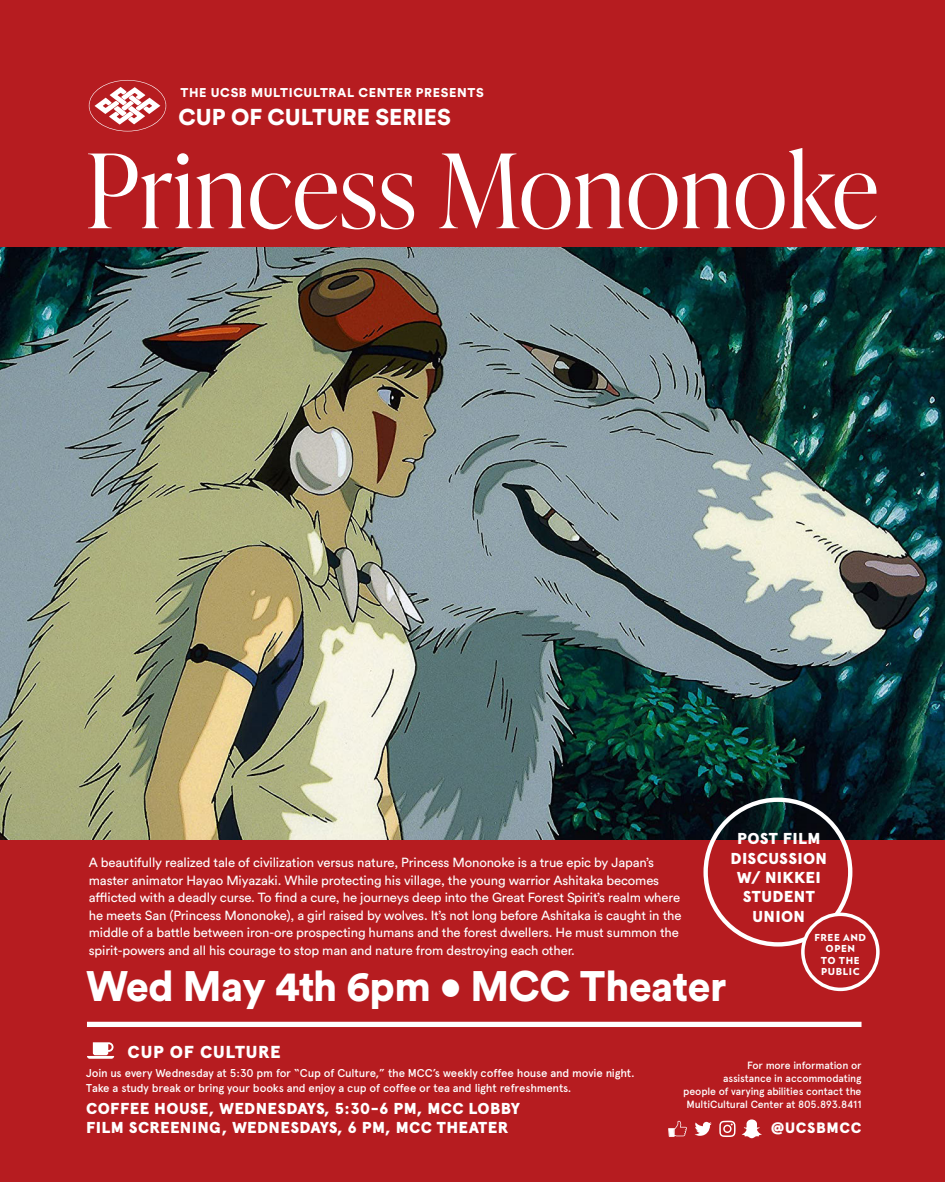
<style>
.page{position:relative;width:945px;height:1182px;background:#fff}
.page>*{position:absolute;margin:0;border:0;box-sizing:border-box;transform-origin:0 0}
.t1{font:300 102.55px "Ivy Presto Display";letter-spacing:.01em;color:#fff}
.t2{font:900 42.18px "Circular Std";letter-spacing:-.01em;color:#fff;scale:.96 1}
.t3{font:900 22.66px "Circular Std";color:#fff}
.t4{font:900 17.32px "Apercu";letter-spacing:.04em;color:#fff}
.t5{font:900 15.84px/19.3px "Apercu";letter-spacing:.02em;color:#fff}
.t6{font:900 14.96px "Apercu";letter-spacing:.045em;color:#fff}
.t7{font:13.12px/17.5px "Circular Std";letter-spacing:-.01em;color:#fff}
.t8{font:900 12.6px "Circular Std";letter-spacing:.05em;color:#fff}
.t9{font:500 11.38px/14.9px "Apercu";letter-spacing:-.015em;color:#fff}
.t10{font:500 10.5px/13.1px "Apercu";letter-spacing:-.015em;color:#fff;text-align:right}
.t11{font:900 9.62px/11.5px "Verlag";letter-spacing:.06em;color:#fff;text-align:center}
</style>
<div class="page">
<div style="left:0;top:0;width:945px;height:1181px;background:#b61c20"></div>
<img style="left:0;top:248px;width:945px;height:591px">
<svg style="left:87px;top:1042px;width:27px;height:16px"></svg>
<svg style="left:695px;top:1121px;width:17px;height:14px"></svg>
<svg style="left:668px;top:1120px;width:19px;height:16px"></svg>
<svg style="left:742px;top:1119px;width:20px;height:18px"></svg>
<svg style="left:719px;top:1120px;width:17px;height:16px"></svg>
<svg style="left:89px;top:80px;width:77px;height:51px"></svg>
<div style="left:703px;top:797px;width:149px;height:149px;border:4px solid #fff;border-radius:50%"></div>
<div style="left:803px;top:914px;width:75px;height:75px;background:#b61c20;border-radius:50%"></div>
<div style="left:801px;top:912px;width:79px;height:79px;border:4px solid #fff;border-radius:50%"></div>
<div style="left:87px;top:1021px;width:775px;height:5px;background:#fff"></div>
<p class="t8" style="left:180px;top:84px;width:305px">THE UCSB MULTICULTRAL CENTER PRESENTS</p>
<p class="t3" style="left:179px;top:102px;width:274px">CUP OF CULTURE SERIES</p>
<p class="t1" style="left:86px;top:117px;width:794px">Princess Mononoke</p>
<p class="t5" style="left:731px;top:829px;width:98px;text-align:center">POST FILM<br>DISCUSSION<br>W/ NIKKEI<br>STUDENT<br>UNION</p>
<p class="t11" style="left:815px;top:930px;width:53px">FREE AND<br>OPEN<br>TO THE<br>PUBLIC</p>
<p class="t7" style="left:89px;top:853px;width:594px">A beautifully realized tale of civilization versus nature, Princess Mononoke is a true epic by Japan’s master animator Hayao Miyazaki. While protecting his village, the young warrior Ashitaka becomes afflicted with a deadly curse. To find a cure, he journeys deep into the Great Forest Spirit’s realm where he meets San (Princess Mononoke), a girl raised by wolves. It’s not long before Ashitaka is caught in the middle of a battle between iron-ore prospecting humans and the forest dwellers. He must summon the spirit-powers and all his courage to stop man and nature from destroying each other.</p>
<p class="t2" style="left:86px;top:958px;width:669px">Wed May 4th 6pm • MCC Theater</p>
<p class="t4" style="left:128px;top:1041px;width:155px">CUP OF CULTURE</p>
<p class="t9" style="left:86px;top:1065px;width:550px">Join us every Wednesday at 5:30 pm for “Cup of Culture,” the MCC’s weekly coffee house and movie night.<br>Take a study break or bring your books and enjoy a cup of coffee or tea and light refreshments.</p>
<p class="t10" style="left:683px;top:1058px;width:180px">For more information or<br>assistance in accommodating<br>people of varying abilities contact the MultiCultural Center at 805.893.8411</p>
<p class="t5" style="left:86px;top:1098px;width:435px">COFFEE HOUSE, WEDNESDAYS, 5:30-6 PM, MCC LOBBY<br>FILM SCREENING, WEDNESDAYS, 6 PM, MCC THEATER</p>
<p class="t6" style="left:771px;top:1118px;width:92px">@UCSBMCC</p>
</div>
